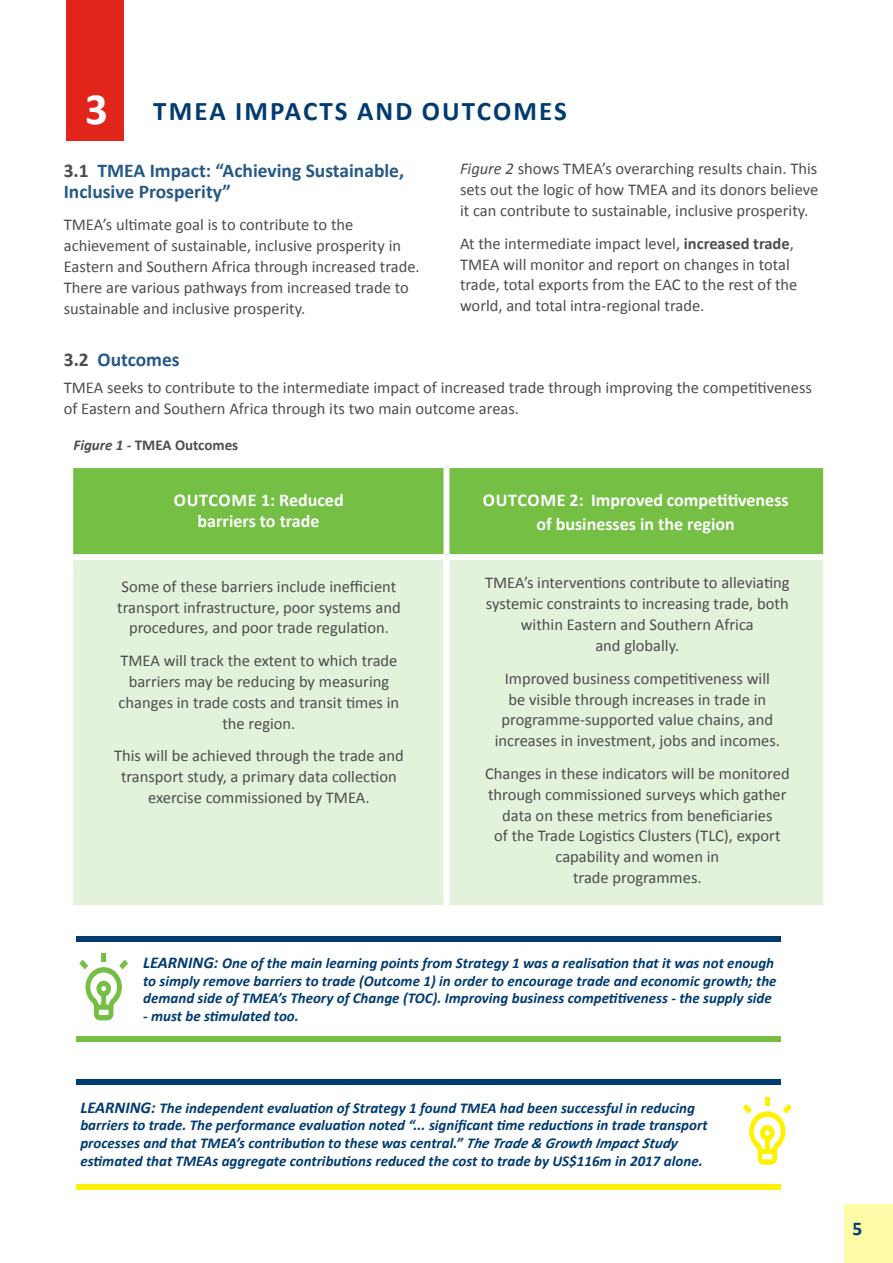
<style>
.page{position:relative;width:893px;height:1263px;background:#fff}
.page>*{position:absolute;margin:0;border:0;box-sizing:border-box;transform-origin:0 0}
.t1{font:700 45px "Calibri";color:#fff}
.t2{font:700 27px "Calibri";letter-spacing:.08em;color:#003b71}
.t3{font:700 19.5px/20.9px "Calibri";color:#265986}
.t4{font:700 19.5px "Calibri";color:#003b71}
.t5{font:700 18px/20.9px "Calibri";color:#fff;text-align:center}
.t6{font:16.5px/20.9px "Calibri";color:#4d4d4f;text-align:center}
.t7{font:italic 700 15px/17.9px "Calibri";color:#003b71}
.t8{font:700 15px "Calibri";color:#4d4d4f}
.s1{font-style:italic}
.s2{font-weight:700}
.s3{color:#4d4d4f}
.s4{font-size:16.5px}
</style>
<div class="page">
<div style="left:844px;top:1204px;width:49px;height:59px;background:#fffaa6"></div>
<div style="left:73px;top:468px;width:750px;height:86px;background:#75bf44"></div>
<div style="left:73px;top:560px;width:750px;height:345px;background:#e3f2da"></div>
<div style="left:443px;top:468px;width:6px;height:86px;background:#fff"></div>
<div style="left:443px;top:560px;width:6px;height:345px;background:#fff"></div>
<div style="left:66px;top:0;width:57px;height:140px;background:#e1251b"></div>
<div style="left:101px;top:953px;width:5px;height:8px;background:#75bf44"></div>
<svg style="left:79px;top:959px;width:49px;height:61px"></svg>
<div style="left:765px;top:1097px;width:5px;height:9px;background:#fff200"></div>
<svg style="left:743px;top:1104px;width:49px;height:61px"></svg>
<div style="left:76px;top:1036px;width:705px;height:5px;background:#75bf44"></div>
<div style="left:76px;top:1184px;width:705px;height:5px;background:#fff200"></div>
<div style="left:76px;top:1079px;width:705px;height:6px;background:#003b71"></div>
<div style="left:76px;top:936px;width:705px;height:5px;background:#003b71"></div>
<h1 class="t1" style="left:85px;top:77px;width:24px">3</h1>
<h2 class="t2" style="left:153px;top:92px;width:415px">TMEA IMPACTS AND OUTCOMES</h2>
<p class="t6" style="left:460px;top:158px;width:360px;text-align:justify"><span class="s1">Figure 2</span> shows TMEA’s overarching results chain. This sets out the logic of how TMEA and its donors believe it can contribute to sustainable, inclusive prosperity.</p>
<p class="t6" style="left:460px;top:232px;width:339px;text-align:left">At the intermediate impact level, <span class="s2">increased trade</span>, TMEA will monitor and report on changes in total trade, total exports from the EAC to the rest of the world, and total intra-regional trade.</p>
<p class="t3" style="left:64px;top:159px;width:342px"><span class="s3">3.1</span> TMEA Impact: “Achieving Sustainable,<br>Inclusive Prosperity”</p>
<p class="t6" style="left:64px;top:214px;width:357px;text-align:left">TMEA’s ultimate goal is to contribute to the achievement of sustainable, inclusive prosperity in Eastern and Southern Africa through increased trade.<br>There are various pathways from increased trade to sustainable and inclusive prosperity.</p>
<p class="t3" style="left:64px;top:349px;width:117px"><span class="s3">3.2</span> Outcomes</p>
<p class="t6" style="left:64px;top:376px;width:750px;text-align:left">TMEA seeks to contribute to the intermediate impact of increased trade through improving the competitiveness of Eastern and Southern Africa through its two main outcome areas.</p>
<p class="t8" style="left:73px;top:434px;width:166px"><span class="s1">Figure 1 -</span> TMEA Outcomes</p>
<p class="t5" style="left:174px;top:489px;width:171px">OUTCOME 1: Reduced barriers to trade</p>
<p class="t5" style="left:483px;top:487px;width:307px;line-height:23.9px">OUTCOME 2: Improved competitiveness of businesses in the region</p>
<p class="t6" style="left:117px;top:575px;width:285px">Some of these barriers include inefficient transport infrastructure, poor systems and procedures, and poor trade regulation.</p>
<p class="t6" style="left:119px;top:649px;width:282px">TMEA will track the extent to which trade barriers may be reducing by measuring changes in trade costs and transit times in the region.</p>
<p class="t6" style="left:114px;top:745px;width:291px">This will be achieved through the trade and transport study, a primary data collection exercise commissioned by TMEA.</p>
<p class="t6" style="left:485px;top:572px;width:306px">TMEA’s interventions contribute to alleviating systemic constraints to increasing trade, both within Eastern and Southern Africa<br>and globally.</p>
<p class="t6" style="left:495px;top:667px;width:287px">Improved business competitiveness will be visible through increases in trade in programme-supported value chains, and increases in investment, jobs and incomes.</p>
<p class="t6" style="left:485px;top:762px;width:306px">Changes in these indicators will be monitored through commissioned surveys which gather data on these metrics from beneficiaries<br>of the Trade Logistics Clusters (TLC), export capability and women in<br>trade programmes.</p>
<p class="t7" style="left:143px;top:953px;width:635px"><span class="s4">LEARNING:</span> One of the main learning points from Strategy 1 was a realisation that it was not enough to simply remove barriers to trade (Outcome 1) in order to encourage trade and economic growth; the demand side of TMEA’s Theory of Change (TOC). Improving business competitiveness - the supply side</p>
<p class="t7" style="left:143px;top:1006px;width:157px">- must be stimulated too.</p>
<p class="t7" style="left:80px;top:1098px;width:629px"><span class="s4">LEARNING:</span> The independent evaluation of Strategy 1 found TMEA had been successful in reducing barriers to trade. The performance evaluation noted “... significant time reductions in trade transport processes and that TMEA’s contribution to these was central.” The Trade &amp; Growth Impact Study estimated that TMEAs aggregate contributions reduced the cost to trade by US$116m in 2017 alone.</p>
<p class="t4" style="left:852px;top:1214px;width:11px">5</p>
</div>
